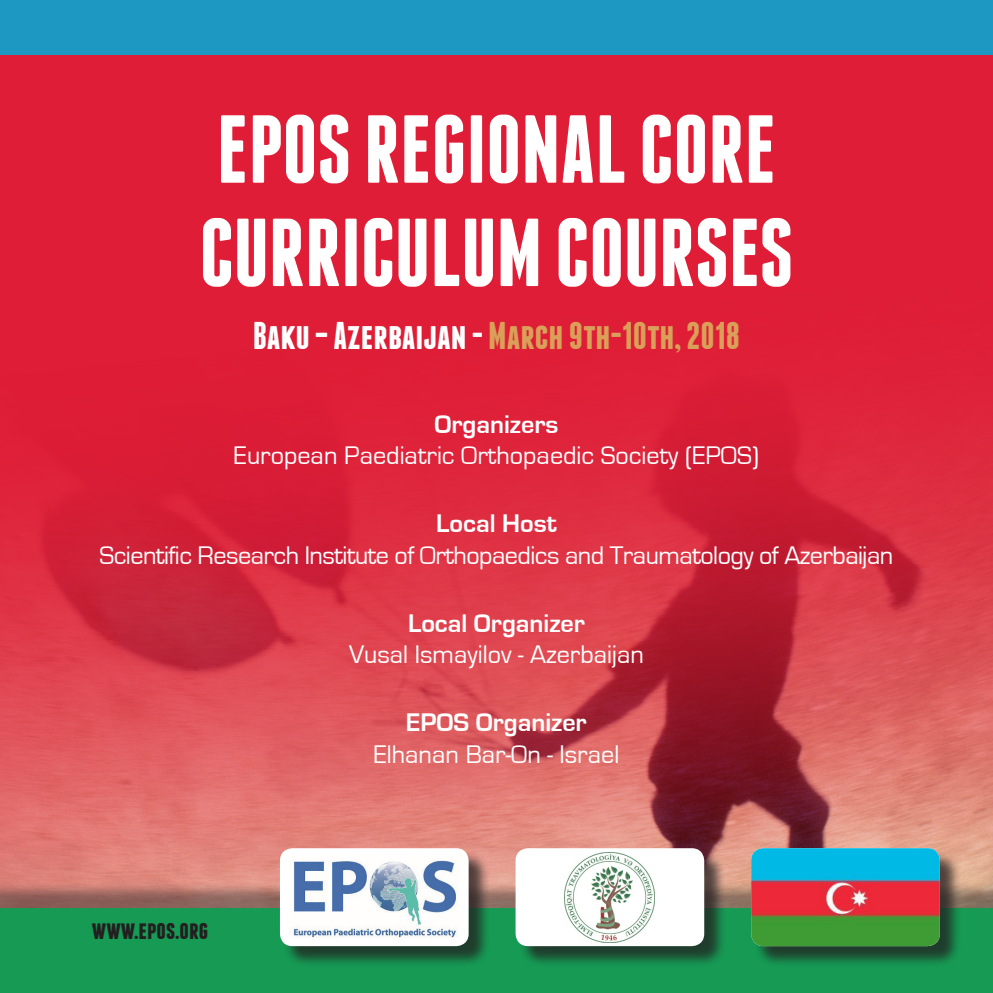
<style>
.page{position:relative;width:993px;height:993px;background:#fff}
.page>*{position:absolute;margin:0;border:0;box-sizing:border-box;transform-origin:0 0}
.t1{font:700 96.25px "Franchise";color:#fff}
.t2{font:700 38.5px "Franchise";color:#da9f58}
.t3{font:26.25px "Eurostile";color:#fff}
.t4{font:26.25px "Eurostile";letter-spacing:-.02em;color:#fff}
.t5{font:700 26.25px "Eurostile";color:#fff}
.t6{font:700 26.25px "Franchise";color:#231f20}
.s1{color:#fff}
</style>
<div class="page">
<div style="left:0;top:0;width:992px;height:992px;background:#df1d36"></div>
<img style="left:0;top:427px;width:992px;height:454px">
<div style="left:0;top:881px;width:992px;height:111px;background:#231f20;opacity:.46"></div>
<div style="left:0;top:908px;width:992px;height:84px;background:#169a54"></div>
<div style="left:282px;top:850px;width:208px;height:117px;background:#231f20;opacity:.75"></div>
<div style="left:280px;top:847px;width:188px;height:98px;background:#fff;border-radius:12px"></div>
<img style="left:289px;top:860px;width:168px;height:77px">
<div style="left:518px;top:850px;width:208px;height:117px;background:#231f20;opacity:.75"></div>
<div style="left:515px;top:847px;width:189px;height:98px;background:#fff;border-radius:12px"></div>
<img style="left:564px;top:852px;width:90px;height:89px">
<div style="left:753px;top:850px;width:208px;height:117px;background:#231f20;opacity:.75"></div>
<img style="left:751px;top:847px;width:188px;height:98px">
<div style="left:0;top:0;width:992px;height:55px;background:#1d98c3"></div>
<p class="t1" style="left:217px;top:104px;width:561px">EPOS REGIONAL CORE</p>
<p class="t1" style="left:200px;top:207px;width:595px">CURRICULUM COURSES</p>
<p class="t2" style="left:253px;top:317px;width:488px"><span class="s1">Baku – Azerbaijan -</span> March 9th-10th, 2018</p>
<p class="t5" style="left:434px;top:409px;width:125px">Organizers</p>
<p class="t3" style="left:234px;top:441px;width:526px">European Paediatric Orthopaedic Society (EPOS)</p>
<p class="t5" style="left:436px;top:509px;width:122px">Local Host</p>
<p class="t4" style="left:99px;top:540px;width:795px">Scientific Research Institute of Orthopaedics and Traumatology of Azerbaijan</p>
<p class="t5" style="left:408px;top:608px;width:178px">Local Organizer</p>
<p class="t3" style="left:349px;top:640px;width:296px">Vusal Ismayilov - Azerbaijan</p>
<p class="t6" style="left:92px;top:917px;width:118px">www.epos.org</p>
<p class="t5" style="left:406px;top:708px;width:182px">EPOS Organizer</p>
<p class="t3" style="left:373px;top:739px;width:247px">Elhanan Bar-On - Israel</p>
</div>
